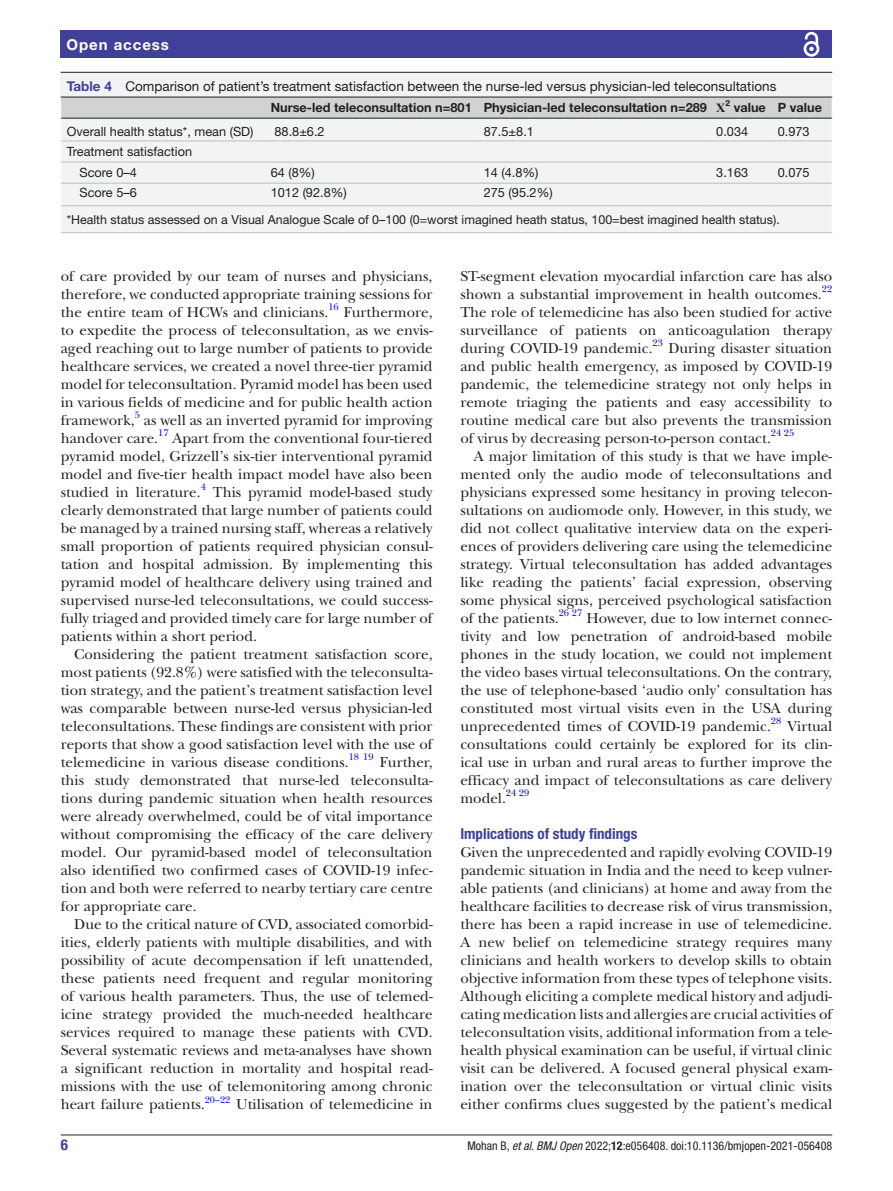
<style>
.page{position:relative;width:893px;height:1191px;background:#fff}
.page>*{position:absolute;margin:0;border:0;box-sizing:border-box;transform-origin:0 0}
.t1{font:15px/18px "New Baskerville";color:#231f20;text-align:justify}
.t2{font:700 condensed 15px "Helvetica Neue LT Std";color:#414099}
.t3{font:700 15px "Helvetica Neue LT Std";letter-spacing:.065em;color:#fff}
.t4{font:13.5px "Helvetica Neue LT Std";color:#231f20}
.t5{font:12.75px/21.1px "Helvetica Neue LT Std";color:#231f20}
.t6{font:700 12.75px "Helvetica Neue LT Std";color:#231f20}
.t7{font:12.45px "Helvetica Neue LT Std";color:#231f20}
.t8{font:condensed 12px "Helvetica Neue LT Std";color:#231f20}
.t9{font:9.9px "New Baskerville";color:#00f}
.t10{font:700 8.4px "Helvetica Neue LT Std";color:#231f20}
.s1{font-weight:700;color:#414099}
.s2{font-family:"Times New Roman"}
.s3{font-style:italic}
.s4{font-weight:700}
</style>
<div class="page">
<hr style="left:61px;top:1134px;width:771px;height:1px;background:#231f20">
<div style="left:61px;top:31px;width:771px;height:27px;background:#414099"></div>
<svg style="left:803px;top:31px;width:17px;height:26px"></svg>
<div style="left:61px;top:73px;width:771px;height:160px;background:#f2f3f4"></div>
<hr style="left:61px;top:72px;width:771px;height:1px;background:#231f20">
<hr style="left:61px;top:232px;width:204px;height:1px;background:#bcbdc0">
<hr style="left:265px;top:232px;width:213px;height:1px;background:#bcbdc0">
<hr style="left:478px;top:232px;width:232px;height:1px;background:#bcbdc0">
<hr style="left:710px;top:232px;width:62px;height:1px;background:#bcbdc0">
<hr style="left:772px;top:232px;width:60px;height:1px;background:#bcbdc0">
<svg style="left:60px;top:97px;width:773px;height:110px"></svg>
<p class="t3" style="left:66px;top:35px;width:104px">Open access</p>
<p class="t4" style="left:67px;top:78px;width:711px"><span class="s1">Table 4</span> Comparison of patient’s treatment satisfaction between the nurse-led versus physician-led teleconsultations</p>
<p class="t6" style="left:271px;top:100px;width:456px">Nurse-led teleconsultation n=801 Physician-led teleconsultation n=289 <span class="s2">Χ</span></p>
<p class="t10" style="left:725px;top:98px;width:6px">2</p>
<p class="t6" style="left:734px;top:100px;width:90px">value P value</p>
<p class="t5" style="left:67px;top:121px;width:188px">Overall health status*, mean (SD)</p>
<p class="t5" style="left:275px;top:121px;width:52px">88.8±6.2</p>
<p class="t5" style="left:484px;top:121px;width:52px">87.5±8.1</p>
<p class="t5" style="left:716px;top:121px;width:33px">0.034</p>
<p class="t5" style="left:778px;top:121px;width:33px">0.973</p>
<p class="t5" style="left:79px;top:141px;width:114px;text-indent:-13px">Treatment satisfaction<br>Score 0–4</p>
<p class="t5" style="left:271px;top:162px;width:46px">64 (8%)</p>
<p class="t5" style="left:484px;top:162px;width:56px">14 (4.8%)</p>
<p class="t5" style="left:716px;top:162px;width:33px">3.163</p>
<p class="t5" style="left:778px;top:162px;width:33px">0.075</p>
<p class="t5" style="left:79px;top:181px;width:59px">Score 5–6</p>
<p class="t5" style="left:271px;top:181px;width:78px">1012 (92.8%)</p>
<p class="t5" style="left:484px;top:181px;width:70px">275 (95.2%)</p>
<p class="t7" style="left:67px;top:212px;width:714px">*Health status assessed on a Visual Analogue Scale of 0–100 (0=worst imagined heath status, 100=best imagined health status).</p>
<p class="t1" style="left:61px;top:267px;width:373px">of care provided by our team of nurses and physicians, therefore, we conducted appropriate training sessions for the entire team of HCWs and clinicians.</p>
<p class="t9" style="left:328px;top:301px;width:12px">16</p>
<p class="t1" style="left:61px;top:303px;width:373px;text-indent:283px">Furthermore, to expedite the process of teleconsultation, as we envis&shy;aged reaching out to large number of patients to provide healthcare services, we created a novel three-tier pyramid model for teleconsultation. Pyramid model has been used in various fields of medicine and for public health action framework,</p>
<p class="t9" style="left:135px;top:409px;width:7px">5</p>
<p class="t1" style="left:61px;top:411px;width:373px;text-indent:83px">as well as an inverted pyramid for improving handover care.</p>
<p class="t9" style="left:158px;top:427px;width:12px">17</p>
<p class="t1" style="left:61px;top:429px;width:373px;text-indent:112px">Apart from the conventional four-tiered pyramid model, Grizzell’s six-tier interventional pyramid model and five-tier health impact model have also been studied in literature.</p>
<p class="t9" style="left:201px;top:481px;width:7px">4</p>
<p class="t1" style="left:61px;top:483px;width:373px;text-indent:152px">This pyramid model-based study clearly demonstrated that large number of patients could be managed by a trained nursing staff, whereas a relatively small proportion of patients required physician consul&shy;tation and hospital admission. By implementing this pyramid model of healthcare delivery using trained and supervised nurse-led teleconsultations, we could success&shy;fully triaged and provided timely care for large number of patients within a short period.</p>
<p class="t1" style="left:61px;top:645px;width:373px;text-indent:14px">Considering the patient treatment satisfaction score, most patients (92.8%) were satisfied with the teleconsulta&shy;tion strategy, and the patient’s treatment satisfaction level was comparable between nurse-led versus physician-led teleconsultations. These findings are consistent with prior reports that show a good satisfaction level with the use of telemedicine in various disease conditions.</p>
<p class="t9" style="left:349px;top:751px;width:26px">18 19</p>
<p class="t1" style="left:61px;top:753px;width:373px;text-indent:319px">Further, this study demonstrated that nurse-led teleconsulta&shy;tions during pandemic situation when health resources were already overwhelmed, could be of vital importance without compromising the efficacy of the care delivery model. Our pyramid-based model of teleconsultation also identified two confirmed cases of COVID-19 infec&shy;tion and both were referred to nearby tertiary care centre for appropriate care.</p>
<p class="t1" style="left:61px;top:915px;width:373px;text-indent:14px">Due to the critical nature of CVD, associated comorbid&shy;ities, elderly patients with multiple disabilities, and with possibility of acute decompensation if left unattended, these patients need frequent and regular monitoring of various health parameters. Thus, the use of telemed&shy;icine strategy provided the much-needed healthcare services required to manage these patients with CVD.<br>Several systematic reviews and meta-analyses have shown a significant reduction in mortality and hospital read&shy;missions with the use of telemonitoring among chronic heart failure patients.</p>
<p class="t9" style="left:205px;top:1093px;width:27px">20–22</p>
<p class="t1" style="left:236px;top:1095px;width:198px">Utilisation of telemedicine in</p>
<p class="t1" style="left:460px;top:267px;width:373px">ST-segment elevation myocardial infarction care has also shown a substantial improvement in health outcomes.<sup>22<br></sup>The role of telemedicine has also been studied for active surveillance of patients on anticoagulation therapy during COVID-19 pandemic.</p>
<p class="t9" style="left:653px;top:337px;width:12px">23</p>
<p class="t1" style="left:460px;top:339px;width:373px;text-indent:208px">During disaster situation and public health emergency, as imposed by COVID-19 pandemic, the telemedicine strategy not only helps in remote triaging the patients and easy accessibility to routine medical care but also prevents the transmission of virus by decreasing person-to-person contact.</p>
<p class="t9" style="left:771px;top:427px;width:25px">24 25</p>
<p class="t1" style="left:460px;top:447px;width:373px;text-indent:14px">A major limitation of this study is that we have imple&shy;mented only the audio mode of teleconsultations and physicians expressed some hesitancy in proving telecon&shy;sultations on audiomode only. However, in this study, we did not collect qualitative interview data on the experi&shy;ences of providers delivering care using the telemedicine strategy. Virtual teleconsultation has added advantages like reading the patients’ facial expression, observing some physical signs, perceived psychological satisfaction of the patients.</p>
<p class="t9" style="left:559px;top:607px;width:25px">26 27</p>
<p class="t1" style="left:460px;top:609px;width:373px;text-indent:126px">However, due to low internet connec&shy;tivity and low penetration of android-based mobile phones in the study location, we could not implement the video bases virtual teleconsultations. On the contrary, the use of telephone-based ‘audio only’ consultation has constituted most virtual visits even in the USA during unprecedented times of COVID-19 pandemic.</p>
<p class="t9" style="left:771px;top:715px;width:12px">28</p>
<p class="t1" style="left:460px;top:717px;width:373px;text-indent:327px">Virtual consultations could certainly be explored for its clin&shy;ical use in urban and rural areas to further improve the efficacy and impact of teleconsultations as care delivery model.</p>
<p class="t9" style="left:506px;top:787px;width:25px">24 29</p>
<p class="t2" style="left:460px;top:825px;width:179px">Implications of study findings</p>
<p class="t1" style="left:460px;top:843px;width:373px">Given the unprecedented and rapidly evolving COVID-19 pandemic situation in India and the need to keep vulner&shy;able patients (and clinicians) at home and away from the healthcare facilities to decrease risk of virus transmission, there has been a rapid increase in use of telemedicine.<br>A new belief on telemedicine strategy requires many clinicians and health workers to develop skills to obtain objective information from these types of telephone visits.<br>Although eliciting a complete medical history and adjudi&shy;cating medication lists and allergies are crucial activities of teleconsultation visits, additional information from a tele&shy;health physical examination can be useful, if virtual clinic visit can be delivered. A focused general physical exam&shy;ination over the teleconsultation or virtual clinic visits either confirms clues suggested by the patient’s medical</p>
<p class="t2" style="left:61px;top:1135px;width:9px">6</p>
<p class="t8" style="left:467px;top:1138px;width:366px">Mohan B, <span class="s3">et al</span>. <span class="s3">BMJ Open</span> 2022;<span class="s4">12</span>:e056408. doi:10.1136/bmjopen-2021-056408</p>
</div>
